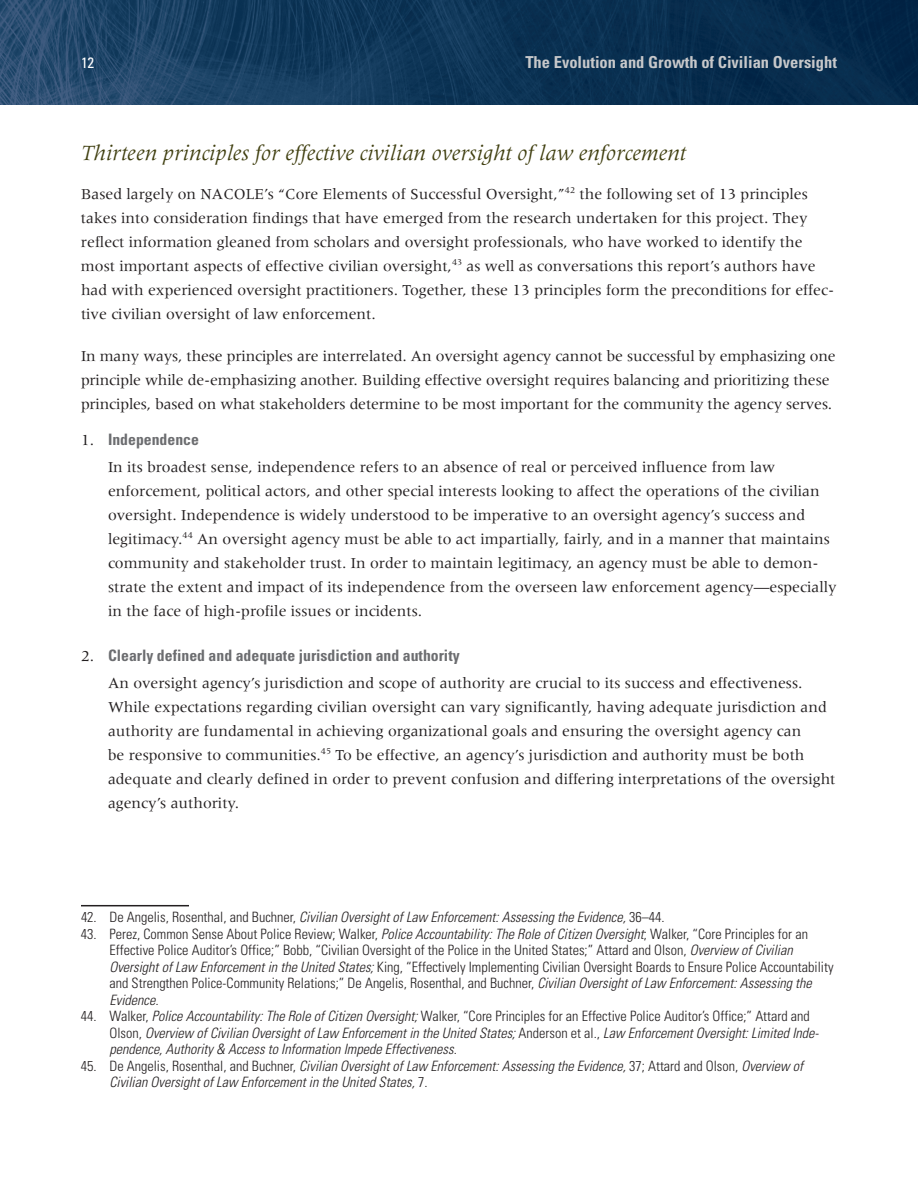
<style>
.page{position:relative;width:918px;height:1188px;background:#fff}
.page>*{position:absolute;margin:0;border:0;box-sizing:border-box;transform-origin:0 0}
.t1{font:italic 22.5px "Meridien LT Std";color:#403f10}
.t2{font:700 condensed 16.5px "Univers LT Std";color:#c7c8ca}
.t3{font:15.75px/24px "Meridien LT Std";color:#231f20}
.t4{font:condensed 15px "Univers LT Std";color:#fff}
.t5{font:italic 300 condensed 14.25px/16.5px "Univers LT Std";color:#231f20}
.t6{font:300 condensed 14.25px/16.5px "Univers LT Std";color:#231f20}
.s1{font-family:"Univers LT Std";font-weight:700;font-stretch:condensed;color:#6c6d70}
.s2{font-style:normal}
.s3{font-style:italic}
</style>
<div class="page">
<img style="left:0;top:0;width:918px;height:104px">
<hr style="left:81px;top:905px;width:108px;height:1px;background:#231f20">
<p class="t4" style="left:81px;top:53px;width:15px">12</p>
<p class="t2" style="left:525px;top:52px;width:313px">The Evolution and Growth of Civilian Oversight</p>
<h4 class="t1" style="left:81px;top:141px;width:607px">Thirteen principles for effective civilian oversight of law enforcement</h4>
<p class="t3" style="left:81px;top:182px;width:755px">Based largely on NACOLE’s “Core Elements of Successful Oversight,”<sup>42</sup> the following set of 13 principles takes into consideration findings that have emerged from the research undertaken for this project. They reflect information gleaned from scholars and oversight professionals, who have worked to identify the most important aspects of effective civilian oversight,<sup>43</sup> as well as conversations this report’s authors have had with experienced oversight practitioners. Together, these 13 principles form the preconditions for effec&shy;tive civilian oversight of law enforcement.</p>
<p class="t3" style="left:81px;top:344px;width:756px">In many ways, these principles are interrelated. An oversight agency cannot be successful by emphasizing one principle while de-emphasizing another. Building effective oversight requires balancing and prioritizing these principles, based on what stakeholders determine to be most important for the community the agency serves.</p>
<p class="t3" style="left:108px;top:426px;width:669px;line-height:27px;text-indent:-27px">1. <span class="s1">Independence<br></span>In its broadest sense, independence refers to an absence of real or perceived influence from law</p>
<p class="t3" style="left:108px;top:479px;width:730px">enforcement, political actors, and other special interests looking to affect the operations of the civilian oversight. Independence is widely understood to be imperative to an oversight agency’s success and legitimacy.<sup>44</sup> An oversight agency must be able to act impartially, fairly, and in a manner that maintains community and stakeholder trust. In order to maintain legitimacy, an agency must be able to demon&shy;strate the extent and impact of its independence from the overseen law enforcement agency—especially in the face of high-profile issues or incidents.</p>
<p class="t3" style="left:108px;top:642px;width:696px;line-height:27px;text-indent:-27px">2. <span class="s1">Clearly defined and adequate jurisdiction and authority<br></span>An oversight agency’s jurisdiction and scope of authority are crucial to its success and effectiveness.</p>
<p class="t3" style="left:108px;top:695px;width:729px">While expectations regarding civilian oversight can vary significantly, having adequate jurisdiction and authority are fundamental in achieving organizational goals and ensuring the oversight agency can<br>be responsive to communities.<sup>45</sup> To be effective, an agency’s jurisdiction and authority must be both adequate and clearly defined in order to prevent confusion and differing interpretations of the oversight agency’s authority.</p>
<p class="t5" style="left:81px;top:909px;width:585px"><span class="s2">42. De Angelis, Rosenthal, and Buchner,</span> Civilian Oversight of Law Enforcement: Assessing the Evidence, <span class="s2">36–44.</span></p>
<p class="t6" style="left:109px;top:925px;width:726px;text-indent:-28px">43. Perez, Common Sense About Police Review; Walker, <span class="s3">Police Accountability: The Role of Citizen Oversight</span>; Walker, “Core Principles for an Effective Police Auditor’s Office;” Bobb, “Civilian Oversight of the Police in the United States;” Attard and Olson, <span class="s3">Overview of Civilian Oversight of Law Enforcement in the United States;</span> King, “Effectively Implementing Civilian Oversight Boards to Ensure Police Accountability and Strengthen Police-Community Relations;” De Angelis, Rosenthal, and Buchner, <span class="s3">Civilian Oversight of Law Enforcement: Assessing the Evidence.</span></p>
<p class="t5" style="left:109px;top:1008px;width:711px;text-indent:-29px"><span class="s2">44. Walker,</span> Police Accountability: The Role of Citizen Oversight; <span class="s2">Walker, “Core Principles for an Effective Police Auditor’s Office;” Attard and<br>Olson,</span> Overview of Civilian Oversight of Law Enforcement in the United States; <span class="s2">Anderson et al.,</span> Law Enforcement Oversight: Limited Inde&shy;pendence, Authority &amp; Access to Information Impede Effectiveness<span class="s2">.</span></p>
<p class="t5" style="left:109px;top:1058px;width:695px;text-indent:-28px"><span class="s2">45. De Angelis, Rosenthal, and Buchner,</span> Civilian Oversight of Law Enforcement: Assessing the Evidence, <span class="s2">37; Attard and Olson,</span> Overview of<br>Civilian Oversight of Law Enforcement in the United States, <span class="s2">7.</span></p>
</div>
